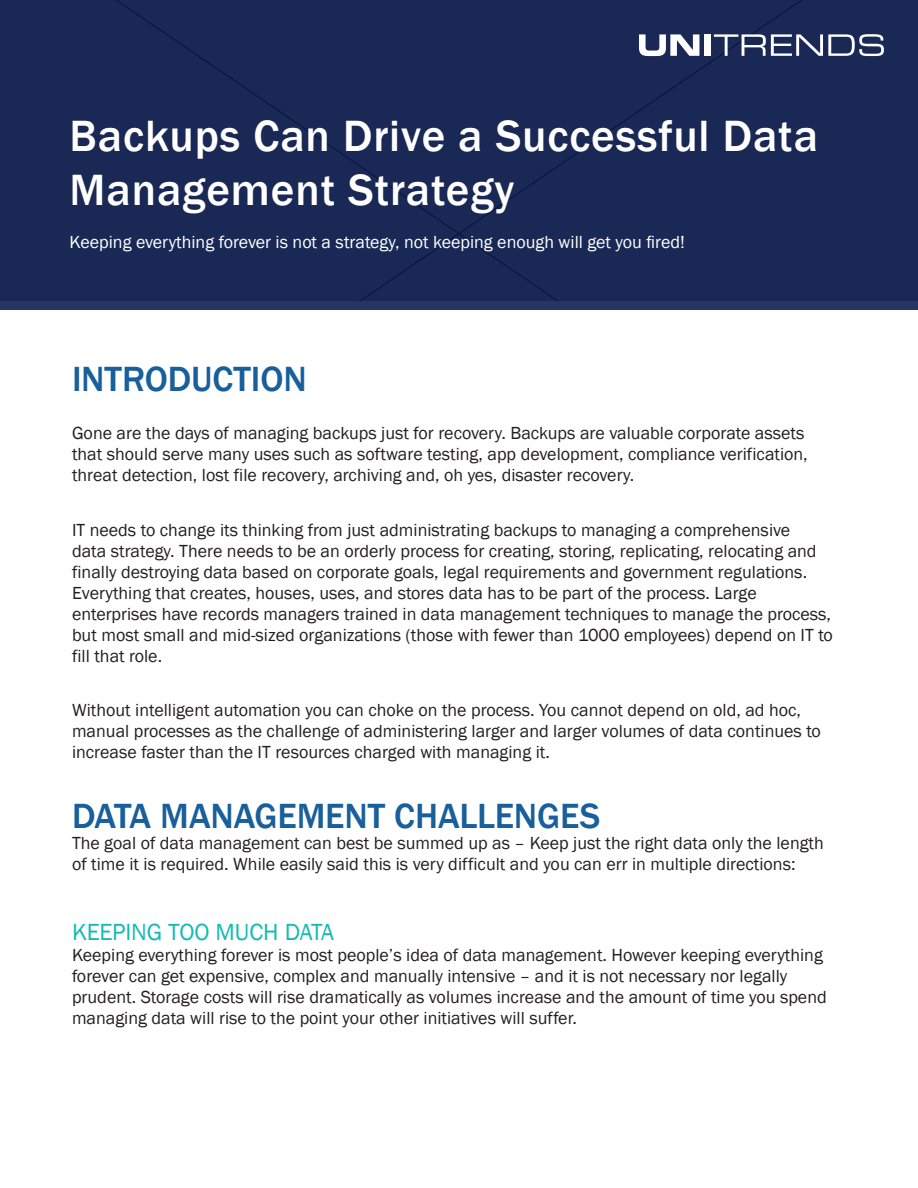
<style>
.page{position:relative;width:918px;height:1188px;background:#fff}
.page>*{position:absolute;margin:0;border:0;box-sizing:border-box;transform-origin:0 0}
.t1{font:500 45px/54px "Franklin Gothic";letter-spacing:.02em;color:#fff}
.HEADLINE{font:500 36px "Franklin Gothic";letter-spacing:-.005em;color:#185f9b}
.h2_-_Subhead{font:24px "Franklin Gothic";letter-spacing:-.01em;color:#15bbb3}
.Body_Copy{font:18px/21px "Franklin Gothic";color:#231f20}
.t2{font:18px "Franklin Gothic";color:#fff}
</style>
<div class="page">
<div style="left:0;top:0;width:918px;height:310px;background:#1a2855"></div>
<svg style="left:639px;top:34px;width:60px;height:22px"></svg>
<div style="left:704px;top:34px;width:7px;height:22px;background:#fff"></div>
<svg style="left:714px;top:34px;width:170px;height:22px"></svg>
<p class="t1" style="left:70px;top:109px;width:750px">Backups Can Drive a Successful Data<br>Management Strategy</p>
<p class="t2" style="left:70px;top:231px;width:617px">Keeping everything forever is not a strategy, not keeping enough will get you fired!</p>
<p class="HEADLINE" style="left:72px;top:356px;width:236px">INTRODUCTION</p>
<p class="Body_Copy" style="left:72px;top:423px;width:737px">Gone are the days of managing backups just for recovery. Backups are valuable corporate assets that should serve many uses such as software testing, app development, compliance verification, threat detection, lost file recovery, archiving and, oh yes, disaster recovery.</p>
<p class="Body_Copy" style="left:72px;top:520px;width:762px">IT needs to change its thinking from just administrating backups to managing a comprehensive<br>data strategy. There needs to be an orderly process for creating, storing, replicating, relocating and finally destroying data based on corporate goals, legal requirements and government regulations.<br>Everything that creates, houses, uses, and stores data has to be part of the process. Large enterprises have records managers trained in data management techniques to manage the process, but most small and mid-sized organizations (those with fewer than 1000 employees) depend on IT to fill that role.</p>
<p class="Body_Copy" style="left:72px;top:700px;width:750px">Without intelligent automation you can choke on the process. You cannot depend on old, ad hoc, manual processes as the challenge of administering larger and larger volumes of data continues to increase faster than the IT resources charged with managing it.</p>
<p class="HEADLINE" style="left:72px;top:794px;width:530px">DATA MANAGEMENT CHALLENGES</p>
<p class="Body_Copy" style="left:72px;top:833px;width:753px">The goal of data management can best be summed up as – Keep just the right data only the length of time it is required. While easily said this is very difficult and you can err in multiple directions:</p>
<p class="h2_-_Subhead" style="left:72px;top:917px;width:264px">KEEPING TOO MUCH DATA</p>
<p class="Body_Copy" style="left:72px;top:944px;width:756px">Keeping everything forever is most people’s idea of data management. However keeping everything forever can get expensive, complex and manually intensive – and it is not necessary nor legally prudent. Storage costs will rise dramatically as volumes increase and the amount of time you spend managing data will rise to the point your other initiatives will suffer.</p>
</div>
